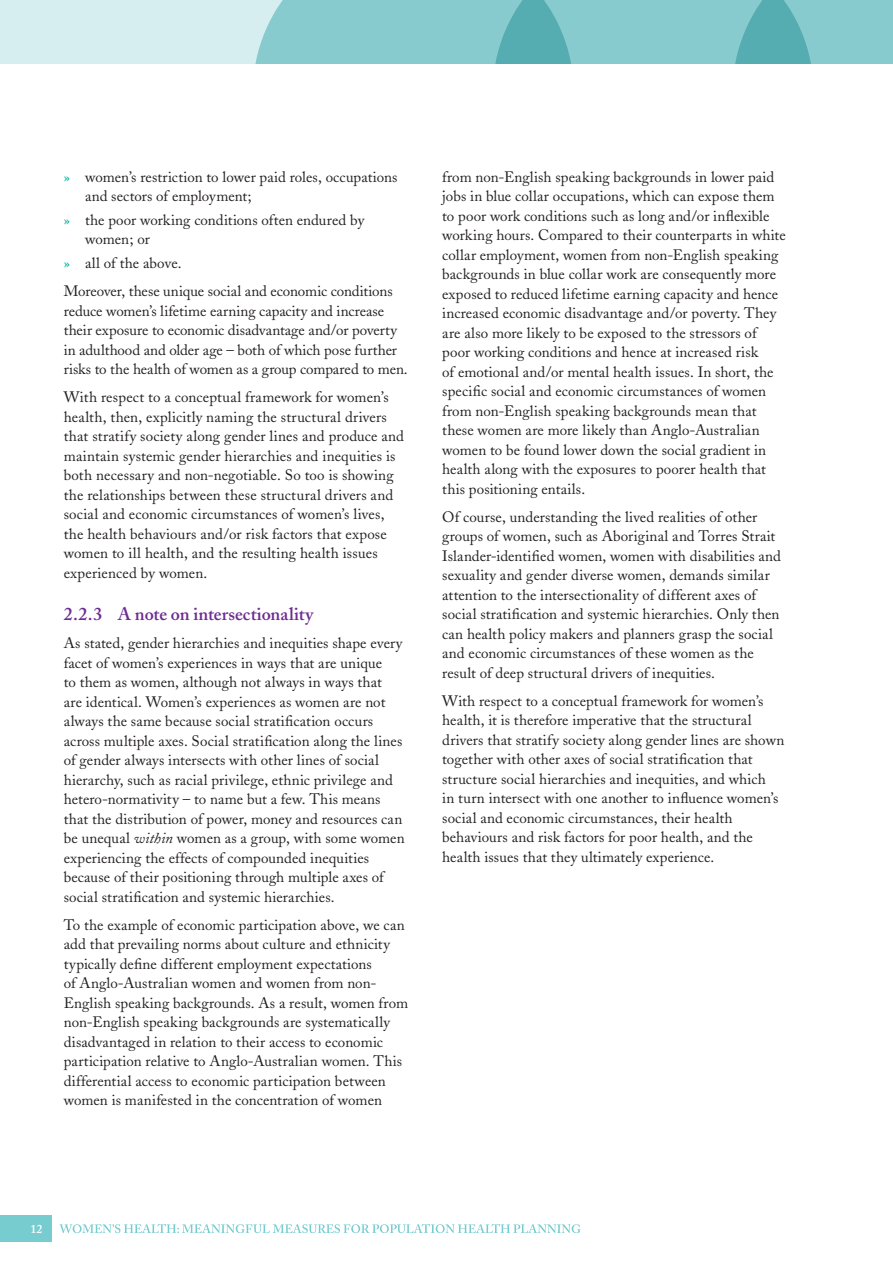
<style>
.page{position:relative;width:893px;height:1263px;background:#fff}
.page>*{position:absolute;margin:0;border:0;box-sizing:border-box;transform-origin:0 0}
.t1{font:600 18px "Adobe Caslon";color:#6e2c91}
.t2{font:15px/19.5px "Adobe Caslon";letter-spacing:.005em;color:#231f20}
.t3{font:600 12px "Adobe Caslon";color:#fff}
.s1{color:#00ae9d}
.s2{font-style:italic}
</style>
<div class="page">
<div style="left:0;top:0;width:893px;height:64px;background:#d6eeef"></div>
<svg style="left:255px;top:0;width:638px;height:64px"></svg>
<svg style="left:59px;top:1224px;width:522px;height:9px"></svg>
<div style="left:0;top:1215px;width:51px;height:27px;background:#77ccd0"></div>
<p class="t2" style="left:85px;top:167px;width:314px;text-indent:-21px"><span class="s1">»</span> women’s restriction to lower paid roles, occupations and sectors of employment;</p>
<p class="t2" style="left:85px;top:210px;width:281px;text-indent:-21px"><span class="s1">»</span> the poor working conditions often endured by women; or</p>
<p class="t2" style="left:64px;top:249px;width:330px;line-height:28px"><span class="s1">»</span> all of the above.<br>Moreover, these unique social and economic conditions</p>
<p class="t2" style="left:64px;top:301px;width:345px">reduce women’s lifetime earning capacity and increase their exposure to economic disadvantage and/or poverty in adulthood and older age – both of which pose further risks to the health of women as a group compared to men.</p>
<p class="t2" style="left:64px;top:388px;width:342px">With respect to a conceptual framework for women’s health, then, explicitly naming the structural drivers that stratify society along gender lines and produce and maintain systemic gender hierarchies and inequities is both necessary and non-negotiable. So too is showing the relationships between these structural drivers and social and economic circumstances of women’s lives, the health behaviours and/or risk factors that expose women to ill health, and the resulting health issues experienced by women.</p>
<p class="t1" style="left:64px;top:603px;width:251px">2.2.3 A note on intersectionality</p>
<p class="t2" style="left:64px;top:633px;width:342px">As stated, gender hierarchies and inequities shape every facet of women’s experiences in ways that are unique<br>to them as women, although not always in ways that<br>are identical. Women’s experiences as women are not always the same because social stratification occurs across multiple axes. Social stratification along the lines of gender always intersects with other lines of social hierarchy, such as racial privilege, ethnic privilege and hetero-normativity – to name but a few. This means that the distribution of power, money and resources can be unequal <span class="s2">within</span> women as a group, with some women experiencing the effects of compounded inequities because of their positioning through multiple axes of social stratification and systemic hierarchies.</p>
<p class="t2" style="left:64px;top:915px;width:346px">To the example of economic participation above, we can add that prevailing norms about culture and ethnicity typically define different employment expectations<br>of Anglo-Australian women and women from non-English speaking backgrounds. As a result, women from non-English speaking backgrounds are systematically disadvantaged in relation to their access to economic participation relative to Anglo-Australian women. This differential access to economic participation between women is manifested in the concentration of women</p>
<p class="t2" style="left:442px;top:167px;width:345px">from non-English speaking backgrounds in lower paid jobs in blue collar occupations, which can expose them to poor work conditions such as long and/or inflexible working hours. Compared to their counterparts in white collar employment, women from non-English speaking backgrounds in blue collar work are consequently more exposed to reduced lifetime earning capacity and hence increased economic disadvantage and/or poverty. They are also more likely to be exposed to the stressors of poor working conditions and hence at increased risk<br>of emotional and/or mental health issues. In short, the specific social and economic circumstances of women from non-English speaking backgrounds mean that these women are more likely than Anglo-Australian women to be found lower down the social gradient in health along with the exposures to poorer health that this positioning entails.</p>
<p class="t2" style="left:442px;top:507px;width:340px">Of course, understanding the lived realities of other groups of women, such as Aboriginal and Torres Strait Islander-identified women, women with disabilities and sexuality and gender diverse women, demands similar attention to the intersectionality of different axes of social stratification and systemic hierarchies. Only then can health policy makers and planners grasp the social and economic circumstances of these women as the result of deep structural drivers of inequities.</p>
<p class="t2" style="left:442px;top:691px;width:344px">With respect to a conceptual framework for women’s health, it is therefore imperative that the structural drivers that stratify society along gender lines are shown together with other axes of social stratification that structure social hierarchies and inequities, and which<br>in turn intersect with one another to influence women’s social and economic circumstances, their health behaviours and risk factors for poor health, and the health issues that they ultimately experience.</p>
<p class="t3" style="left:31px;top:1222px;width:13px">12</p>
</div>
